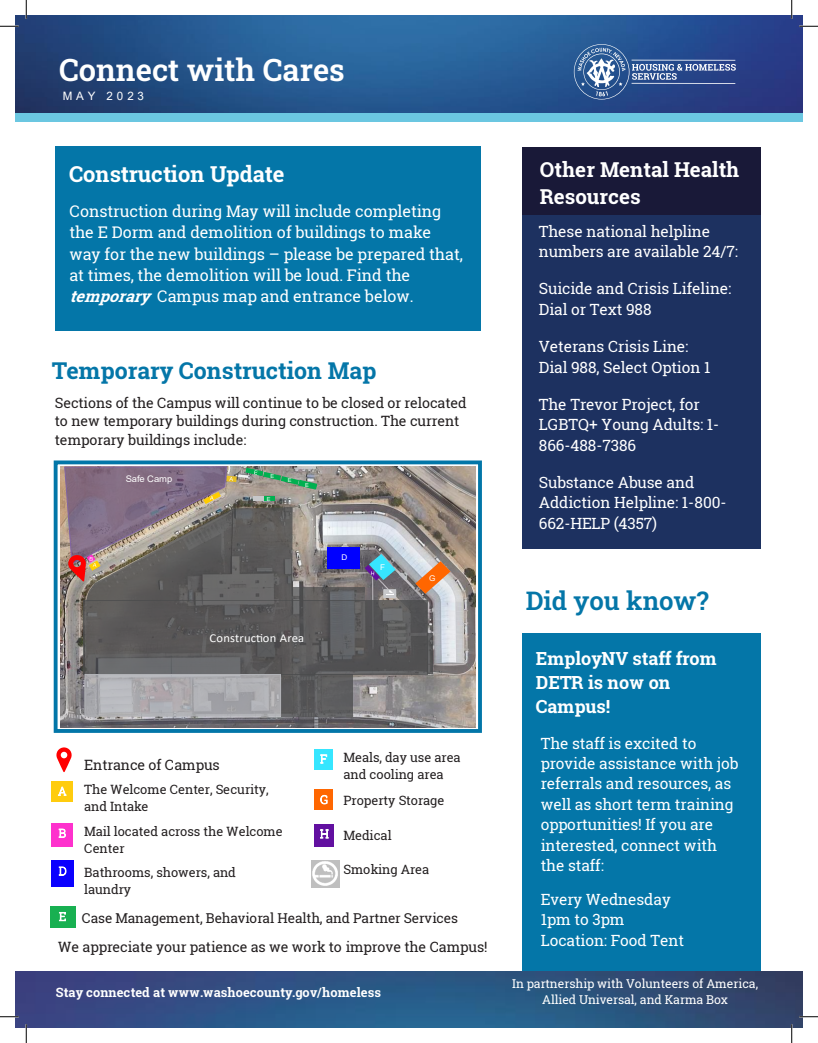
<style>
.page{position:relative;width:818px;height:1043px;background:#fff}
.page>*{position:absolute;margin:0;border:0;box-sizing:border-box;transform-origin:0 0}
.t1{font:600 30.88px "Roboto Slab";color:#fff}
.t2{font:600 25.75px "Roboto Slab";color:#0476a8}
.t3{font:23.12px "Roboto Slab";color:#0476a8}
.t4{font:21.88px "Roboto Slab";color:#fff}
.t5{font:20.5px/27.1px "Roboto Slab";color:#fff}
.t6{font:18.12px/23.8px "Roboto Slab";color:#fff}
.t7{font:300 16px/21.2px "Roboto Slab";letter-spacing:-.005em;color:#fff}
.t8{font:300 15.5px/20.4px "Roboto Slab";letter-spacing:-.005em;color:#fff}
.t9{font:300 14.25px/18.6px "Roboto Slab";letter-spacing:-.01em;color:#231f20}
.t10{font:300 13.62px "Roboto Slab";letter-spacing:-.005em;color:#231f20}
.t11{font:300 12.88px/17px "Roboto Slab";letter-spacing:-.005em;color:#231f20}
.t12{font:12.88px "Roboto Slab";letter-spacing:.01em;color:#fff}
.t13{font:300 12.25px/16.2px "Roboto Slab";letter-spacing:-.005em;color:#fff;text-align:center}
.t14{font:11.62px "Arial";letter-spacing:.335em;color:#fff}
.t15{font:200 11.62px "Roboto Slab";color:#fff}
.s1{font-weight:400;font-style:italic}
</style>
<div class="page">
<img style="left:15px;top:15px;width:787px;height:98px">
<div style="left:15px;top:113px;width:787px;height:9px;background:#6bc7e1"></div>
<svg style="left:574px;top:44px;width:161px;height:55px;background:#44649c"></svg>
<div style="left:54px;top:460px;width:428px;height:273px;border:4px solid #0276a8"></div>
<div style="left:522px;top:633px;width:238px;height:339px;background:#0476a8"></div>
<svg style="left:56px;top:747px;width:16px;height:25px"></svg>
<img style="left:60px;top:466px;width:415px;height:261px">
<div style="left:328px;top:547px;width:32px;height:21px;background:#00f"></div>
<svg style="left:364px;top:554px;width:31px;height:26px"></svg>
<div style="left:281px;top:674px;width:71px;height:42px;background:#5c5c5d"></div>
<div style="left:384px;top:589px;width:11px;height:8px;background:#c7c8ca"></div>
<div style="left:383px;top:589px;width:13px;height:9px;border:1px solid #c7c8ca"></div>
<svg style="left:386px;top:590px;width:8px;height:5px"></svg>
<div style="left:292px;top:587px;width:73px;height:13px;background:#4b4c4d;opacity:.69"></div>
<svg style="left:415px;top:561px;width:35px;height:32px"></svg>
<div style="left:84px;top:600px;width:344px;height:74px;background:#4b4c4d;opacity:.76"></div>
<div style="left:428px;top:633px;width:5px;height:41px;background:#4b4c4d;opacity:.8"></div>
<div style="left:85px;top:674px;width:195px;height:42px;background:#b2b3b7;opacity:.8"></div>
<div style="left:84px;top:674px;width:197px;height:42px;border:1px solid #b2b3b7"></div>
<svg style="left:64px;top:466px;width:253px;height:135px;background:#7d7475"></svg>
<div style="left:522px;top:147px;width:238px;height:68px;background:#191938"></div>
<div style="left:522px;top:215px;width:238px;height:333px;background:#1d3160"></div>
<img style="left:15px;top:971px;width:787px;height:57px">
<div style="left:52px;top:781px;width:21px;height:20px;background:#ffcc0e"></div>
<div style="left:52px;top:823px;width:21px;height:24px;background:#fe31cd"></div>
<div style="left:52px;top:860px;width:22px;height:27px;background:#0a00ff"></div>
<div style="left:314px;top:748px;width:19px;height:21px;background:#36e6ff"></div>
<div style="left:50px;top:906px;width:25px;height:21px;background:#18b051"></div>
<div style="left:315px;top:789px;width:18px;height:21px;background:#ff6701"></div>
<div style="left:315px;top:824px;width:19px;height:23px;background:#6210a0"></div>
<img style="left:311px;top:860px;width:29px;height:27px">
<div style="left:55px;top:147px;width:425px;height:184px;background:#0476a8"></div>
<svg style="left:0;top:25px;width:19px;height:2px"></svg>
<svg style="left:799px;top:25px;width:19px;height:2px"></svg>
<svg style="left:0;top:1015px;width:19px;height:2px"></svg>
<svg style="left:799px;top:1015px;width:19px;height:2px"></svg>
<svg style="left:25px;top:0;width:2px;height:19px"></svg>
<svg style="left:25px;top:1024px;width:2px;height:18px"></svg>
<svg style="left:790px;top:0;width:2px;height:19px"></svg>
<svg style="left:790px;top:1024px;width:2px;height:18px"></svg>
<p class="t1" style="left:59px;top:49px;width:287px">Connect with Cares</p>
<p class="t14" style="left:63px;top:88px;width:83px">MAY 2023</p>
<p class="t4" style="left:69px;top:159px;width:217px">Construction Update</p>
<p class="t7" style="left:69px;top:200px;width:395px">Construction during May will include completing the E Dorm and demolition of buildings to make way for the new buildings – please be prepared that, at times, the demolition will be loud. Find the <span class="s1">temporary</span>Campus map and entrance below.</p>
<p class="t3" style="left:52px;top:354px;width:326px">Temporary Construction Map</p>
<p class="t9" style="left:55px;top:393px;width:413px">Sections of the Campus will continue to be closed or relocated to new temporary buildings during construction. The current temporary buildings include:</p>
<p class="t15" style="left:58px;top:783px;width:10px">A</p>
<p class="t15" style="left:59px;top:825px;width:9px">B</p>
<p class="t15" style="left:59px;top:863px;width:9px">D</p>
<p class="t15" style="left:59px;top:908px;width:9px">E</p>
<p class="t11" style="left:343px;top:749px;width:119px">Meals, day use area and cooling area</p>
<p class="t11" style="left:343px;top:791px;width:102px">Property Storage</p>
<p class="t11" style="left:343px;top:827px;width:50px">Medical</p>
<p class="t11" style="left:343px;top:860px;width:87px">Smoking Area</p>
<p class="t10" style="left:82px;top:909px;width:378px">Case Management, Behavioral Health, and Partner Services</p>
<p class="t15" style="left:320px;top:751px;width:9px">F</p>
<p class="t9" style="left:84px;top:755px;width:137px">Entrance of Campus</p>
<p class="t11" style="left:84px;top:781px;width:186px">The Welcome Center, Security, and Intake</p>
<p class="t11" style="left:84px;top:822px;width:200px">Mail located across the Welcome<br>Center</p>
<p class="t11" style="left:84px;top:863px;width:153px">Bathrooms, showers, and laundry</p>
<p class="t15" style="left:320px;top:791px;width:9px">G</p>
<p class="t15" style="left:320px;top:825px;width:10px">H</p>
<p class="t9" style="left:58px;top:937px;width:431px">We appreciate your patience as we work to improve the Campus!</p>
<p class="t12" style="left:56px;top:983px;width:326px">Stay connected at www.washoecounty.gov/homeless</p>
<p class="t5" style="left:540px;top:155px;width:201px">Other Mental Health<br>Resources</p>
<p class="t8" style="left:539px;top:221px;width:201px">These national helpline numbers are available 24/7:</p>
<p class="t8" style="left:539px;top:278px;width:194px">Suicide and Crisis Lifeline:<br>Dial or Text 988</p>
<p class="t8" style="left:539px;top:336px;width:173px">Veterans Crisis Line:<br>Dial 988, Select Option 1</p>
<p class="t8" style="left:539px;top:394px;width:182px">The Trevor Project, for<br>LGBTQ+ Young Adults: 1-<br>866-488-7386</p>
<p class="t8" style="left:539px;top:472px;width:189px">Substance Abuse and<br>Addiction Helpline: 1-800-<br>662-HELP (4357)</p>
<p class="t2" style="left:525px;top:583px;width:184px">Did you know?</p>
<p class="t6" style="left:536px;top:646px;width:182px">EmployNV staff from<br>DETR is now on<br>Campus!</p>
<p class="t8" style="left:540px;top:732px;width:199px">The staff is excited to provide assistance with job referrals and resources, as well as short term training opportunities! If you are interested, connect with the staff:</p>
<p class="t8" style="left:540px;top:888px;width:145px">Every Wednesday<br>1pm to 3pm<br>Location: Food Tent</p>
<p class="t13" style="left:512px;top:975px;width:247px">In partnership with Volunteers of America,<br>Allied Universal, and Karma Box</p>
</div>
